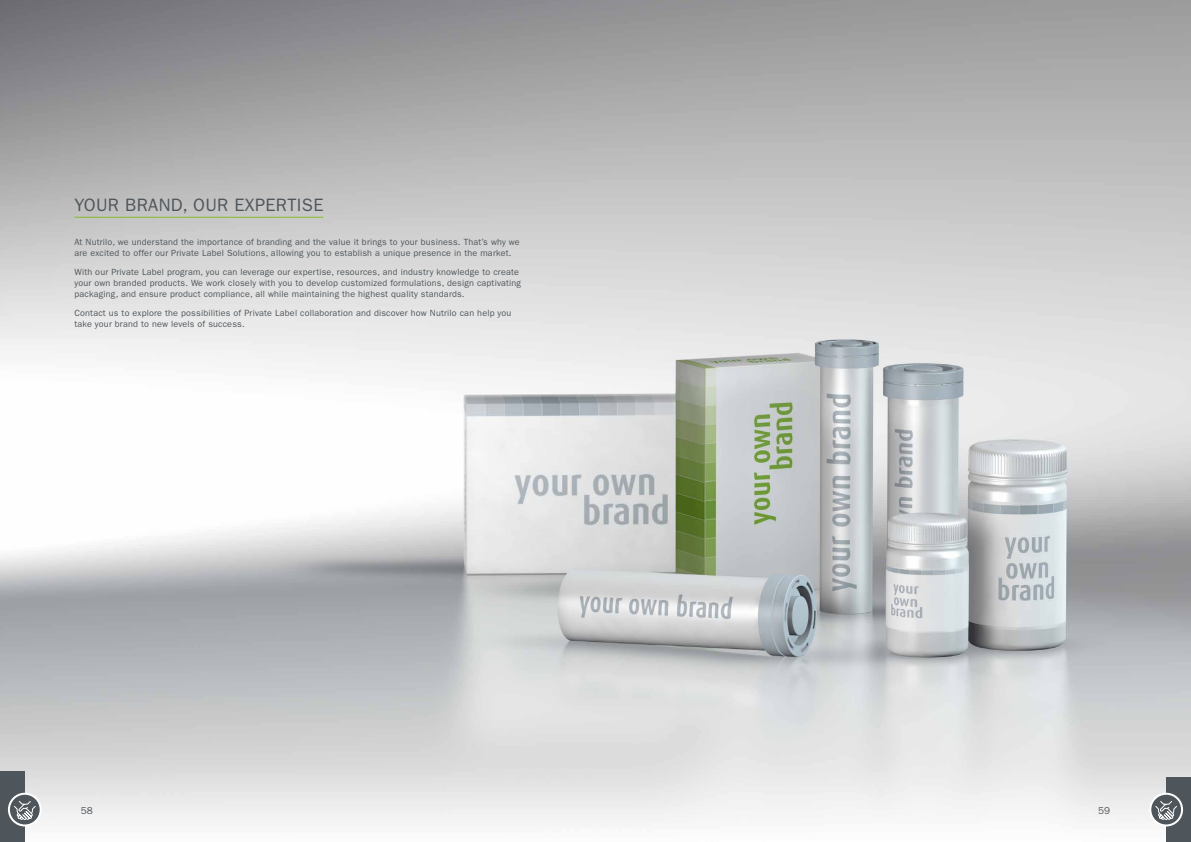
<style>
.page{position:relative;width:1191px;height:842px;background:#fff}
.page>*{position:absolute;margin:0;border:0;box-sizing:border-box;transform-origin:0 0}
.t1{font:18px "ITC Franklin Gothic Std";letter-spacing:.02em;color:#4f565b}
.t2{font:10px "ITC Franklin Gothic Std";color:#4f565b}
.t3{font:9px/10.8px "ITC Franklin Gothic Std";letter-spacing:.02em;color:#4f565b}
</style>
<div class="page">
<img style="left:0;top:0;width:1191px;height:821px">
<hr style="left:74px;top:217px;width:249px;height:1px;background:#86bc25">
<div style="left:0;top:772px;width:25px;height:70px;background:#4f565b"></div>
<div style="left:1166px;top:777px;width:25px;height:65px;background:#4f565b"></div>
<svg style="left:1150px;top:794px;width:32px;height:31px"></svg>
<svg style="left:1154px;top:800px;width:23px;height:21px"></svg>
<div style="left:1149px;top:793px;width:34px;height:33px;border:2px solid #fff;border-radius:50%"></div>
<svg style="left:9px;top:794px;width:32px;height:31px"></svg>
<svg style="left:13px;top:800px;width:23px;height:21px"></svg>
<div style="left:8px;top:793px;width:34px;height:33px;border:2px solid #fff;border-radius:50%"></div>
<h1 class="t1" style="left:74px;top:195px;width:250px">YOUR BRAND, OUR EXPERTISE</h1>
<p class="t3" style="left:74px;top:236px;width:447px">At Nutrilo, we understand the importance of branding and the value it brings to your business. That’s why we are excited to offer our Private Label Solutions, allowing you to establish a unique presence in the market.</p>
<p class="t3" style="left:74px;top:266px;width:448px">With our Private Label program, you can leverage our expertise, resources, and industry knowledge to create your own branded products. We work closely with you to develop customized formulations, design captivating packaging, and ensure product compliance, all while maintaining the highest quality standards.</p>
<p class="t3" style="left:74px;top:307px;width:438px">Contact us to explore the possibilities of Private Label collaboration and discover how Nutrilo can help you take your brand to new levels of success.</p>
<p class="t2" style="left:81px;top:805px;width:14px">58</p>
<p class="t2" style="left:1098px;top:805px;width:14px">59</p>
</div>
